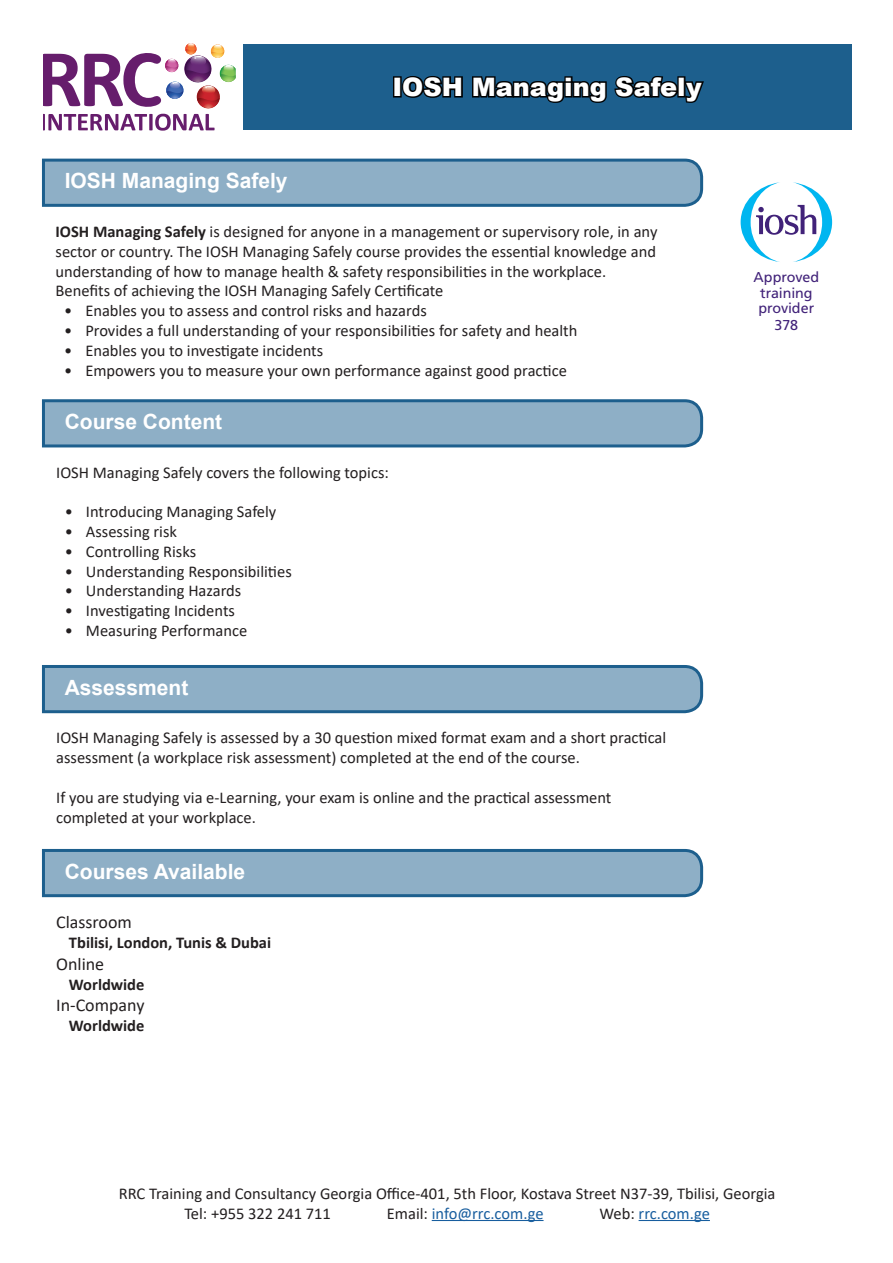
<style>
.page{position:relative;width:893px;height:1263px;background:#fff}
.page>*{position:absolute;margin:0;border:0;box-sizing:border-box;transform-origin:0 0}
.t1{font:900 25.5px "Arial";color:#fff}
.ME_Subheading{font:700 21px "Arial";color:#fff}
.t2{font:18px "Calibri";color:#231f20}
.Body_Text{font:16.5px/19.8px "Calibri";color:#231f20}
.Body_Text_2{font:700 16.5px "Calibri";color:#231f20}
.t3{font:16.5px "Calibri";color:#175d9e}
.t4{font:14.25px/15.6px "Frutiger";letter-spacing:-.01em;color:#412279;text-align:center}
.s1{font-weight:700}
.s2{color:#231f20}
</style>
<div class="page">
<svg style="left:43px;top:43px;width:193px;height:88px"></svg>
<div style="left:243px;top:44px;width:608px;height:86px;background:#1d5f8d"></div>
<div style="left:393px;top:76px;width:9px;height:22px;border:3px solid #000"></div>
<svg style="left:400px;top:76px;width:63px;height:22px"></svg>
<svg style="left:472px;top:76px;width:232px;height:27px"></svg>
<svg style="left:741px;top:182px;width:91px;height:80px"></svg>
<hr style="left:432px;top:1220px;width:112px;height:1px;background:#175d9e">
<hr style="left:639px;top:1220px;width:71px;height:1px;background:#175d9e">
<svg style="left:42px;top:158px;width:662px;height:49px;background:#81a6bf"></svg>
<svg style="left:42px;top:399px;width:662px;height:49px;background:#81a6bf"></svg>
<svg style="left:42px;top:665px;width:662px;height:49px;background:#81a6bf"></svg>
<svg style="left:42px;top:848px;width:662px;height:50px;background:#84a7c0"></svg>
<h1 class="t1" style="left:392px;top:68px;width:311px">IOSH Managing Safely</h1>
<p class="ME_Subheading" style="left:65px;top:166px;width:224px">IOSH Managing Safely</p>
<p class="Body_Text" style="left:56px;top:221px;width:603px;text-align:justify"><span class="s1">IOSH Managing Safely</span> is designed for anyone in a management or supervisory role, in any sector or country. The IOSH Managing Safely course provides the essential knowledge and understanding of how to manage health &amp; safety responsibilities in the workplace.</p>
<p class="Body_Text" style="left:56px;top:281px;width:389px">Benefits of achieving the IOSH Managing Safely Certificate</p>
<p class="Body_Text" style="left:64px;top:300px;width:364px">• Enables you to assess and control risks and hazards</p>
<p class="Body_Text" style="left:64px;top:320px;width:515px">• Provides a full understanding of your responsibilities for safety and health</p>
<p class="Body_Text" style="left:64px;top:340px;width:261px">• Enables you to investigate incidents</p>
<p class="Body_Text" style="left:64px;top:360px;width:504px">• Empowers you to measure your own performance against good practice</p>
<p class="ME_Subheading" style="left:65px;top:407px;width:159px">Course Content</p>
<p class="Body_Text" style="left:56px;top:462px;width:334px">IOSH Managing Safely covers the following topics:</p>
<p class="Body_Text" style="left:65px;top:501px;width:213px">• Introducing Managing Safely</p>
<p class="Body_Text" style="left:65px;top:521px;width:114px">• Assessing risk</p>
<p class="Body_Text" style="left:65px;top:541px;width:133px">• Controlling Risks</p>
<p class="Body_Text" style="left:65px;top:561px;width:229px">• Understanding Responsibilities</p>
<p class="Body_Text" style="left:65px;top:581px;width:178px">• Understanding Hazards</p>
<p class="Body_Text" style="left:65px;top:600px;width:172px">• Investigating Incidents</p>
<p class="Body_Text" style="left:65px;top:620px;width:184px">• Measuring Performance</p>
<p class="ME_Subheading" style="left:65px;top:672px;width:125px">Assessment</p>
<p class="Body_Text" style="left:56px;top:727px;width:612px">IOSH Managing Safely is assessed by a 30 question mixed format exam and a short practical assessment (a workplace risk assessment) completed at the end of the course.</p>
<p class="Body_Text" style="left:56px;top:787px;width:557px">If you are studying via e-Learning, your exam is online and the practical assessment completed at your workplace.</p>
<p class="ME_Subheading" style="left:65px;top:856px;width:182px">Courses Available</p>
<p class="t2" style="left:56px;top:910px;width:77px">Classroom</p>
<p class="Body_Text_2" style="left:69px;top:931px;width:204px">Tbilisi, London, Tunis &amp; Dubai</p>
<p class="t2" style="left:56px;top:951px;width:50px">Online</p>
<p class="Body_Text_2" style="left:69px;top:972px;width:77px">Worldwide</p>
<p class="t2" style="left:56px;top:993px;width:90px">In-Company</p>
<p class="Body_Text_2" style="left:69px;top:1014px;width:77px">Worldwide</p>
<p class="t4" style="left:754px;top:269px;width:67px">Approved training provider</p>
<p class="t4" style="left:774px;top:317px;width:25px">378</p>
<p class="Body_Text" style="left:184px;top:1183px;width:593px;text-indent:-66px">RRC Training and Consultancy Georgia Office-401, 5th Floor, Kostava Street N37-39, Tbilisi, Georgia<br>Tel: +955 322 241 711</p>
<p class="t3" style="left:387px;top:1202px;width:158px"><span class="s2">Email:</span> info@rrc.com.ge</p>
<p class="t3" style="left:599px;top:1202px;width:112px"><span class="s2">Web:</span> rrc.com.ge</p>
</div>
